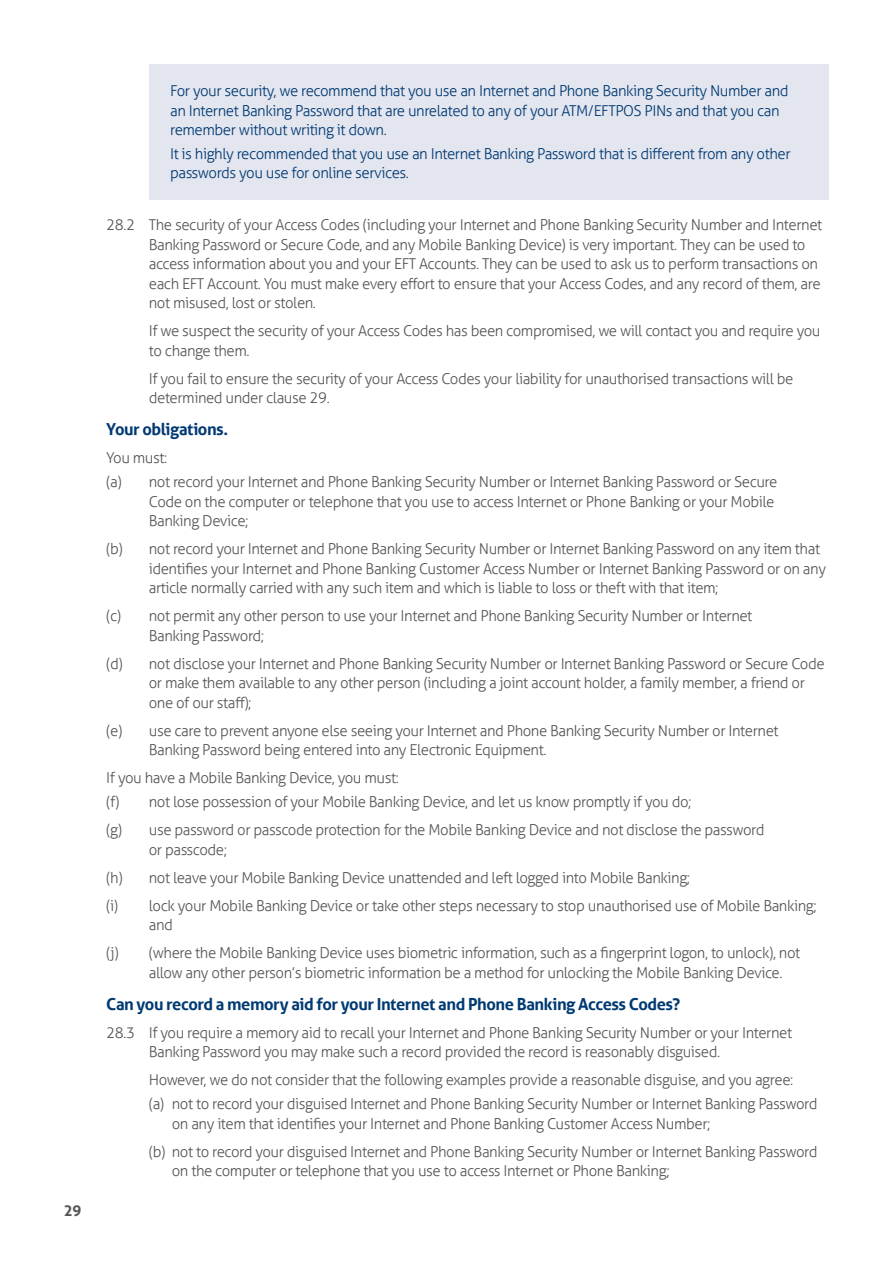
<style>
.page{position:relative;width:893px;height:1263px;background:#fff}
.page>*{position:absolute;margin:0;border:0;box-sizing:border-box;transform-origin:0 0}
.TH3_Non_TOC{font:700 16.5px "Aller";letter-spacing:-.03em;color:#003a72}
.Body_Indent1_numbere{font:300 15px/19.5px "Aller";letter-spacing:-.03em;color:#565656}
.Table_Body{font:300 15px/19.5px "Aller";letter-spacing:-.03em;color:#003a72}
.t1{font:700 15px "Aller";color:#565656}
</style>
<div class="page">
<div style="left:149px;top:64px;width:679px;height:136px;background:#e3e5ef"></div>
<p class="t1" style="left:64px;top:1201px;width:19px">29</p>
<p class="Table_Body" style="left:170px;top:81px;width:620px">For your security, we recommend that you use an Internet and Phone Banking Security Number and an Internet Banking Password that are unrelated to any of your ATM/EFTPOS PINs and that you can remember without writing it down.</p>
<p class="Table_Body" style="left:170px;top:144px;width:622px">It is highly recommended that you use an Internet Banking Password that is different from any other passwords you use for online services.</p>
<p class="Body_Indent1_numbere" style="left:149px;top:215px;width:675px;text-indent:-43px">28.2 The security of your Access Codes (including your Internet and Phone Banking Security Number and Internet Banking Password or Secure Code, and any Mobile Banking Device) is very important. They can be used to access information about you and your EFT Accounts. They can be used to ask us to perform transactions on each EFT Account. You must make every effort to ensure that your Access Codes, and any record of them, are not misused, lost or stolen.</p>
<p class="Body_Indent1_numbere" style="left:149px;top:321px;width:673px">If we suspect the security of your Access Codes has been compromised, we will contact you and require you to change them.</p>
<p class="Body_Indent1_numbere" style="left:149px;top:369px;width:646px">If you fail to ensure the security of your Access Codes your liability for unauthorised transactions will be determined under clause 29.</p>
<h4 class="TH3_Non_TOC" style="left:106px;top:419px;width:124px">Your obligations.</h4>
<p class="Body_Indent1_numbere" style="left:106px;top:448px;width:62px">You must:</p>
<p class="Body_Indent1_numbere" style="left:149px;top:472px;width:630px;text-indent:-43px">(a) not record your Internet and Phone Banking Security Number or Internet Banking Password or Secure<br>Code on the computer or telephone that you use to access Internet or Phone Banking or your Mobile<br>Banking Device;</p>
<p class="Body_Indent1_numbere" style="left:149px;top:539px;width:679px;text-indent:-43px">(b) not record your Internet and Phone Banking Security Number or Internet Banking Password on any item that identifies your Internet and Phone Banking Customer Access Number or Internet Banking Password or on any article normally carried with any such item and which is liable to loss or theft with that item;</p>
<p class="Body_Indent1_numbere" style="left:149px;top:606px;width:605px;text-indent:-43px">(c) not permit any other person to use your Internet and Phone Banking Security Number or Internet<br>Banking Password;</p>
<p class="Body_Indent1_numbere" style="left:149px;top:654px;width:677px;text-indent:-43px">(d) not disclose your Internet and Phone Banking Security Number or Internet Banking Password or Secure Code or make them available to any other person (including a joint account holder, a family member, a friend or one of our staff);</p>
<p class="Body_Indent1_numbere" style="left:149px;top:721px;width:631px;text-indent:-43px">(e) use care to prevent anyone else seeing your Internet and Phone Banking Security Number or Internet<br>Banking Password being entered into any Electronic Equipment.</p>
<p class="Body_Indent1_numbere" style="left:106px;top:768px;width:294px">If you have a Mobile Banking Device, you must:</p>
<p class="Body_Indent1_numbere" style="left:106px;top:792px;width:587px">(f) not lose possession of your Mobile Banking Device, and let us know promptly if you do;</p>
<p class="Body_Indent1_numbere" style="left:149px;top:820px;width:617px;text-indent:-43px">(g) use password or passcode protection for the Mobile Banking Device and not disclose the password or passcode;</p>
<p class="Body_Indent1_numbere" style="left:106px;top:867px;width:585px">(h) not leave your Mobile Banking Device unattended and left logged into Mobile Banking;</p>
<p class="Body_Indent1_numbere" style="left:149px;top:895px;width:669px;text-indent:-43px">(i) lock your Mobile Banking Device or take other steps necessary to stop unauthorised use of Mobile Banking; and</p>
<p class="Body_Indent1_numbere" style="left:149px;top:943px;width:653px;text-indent:-43px">(j) (where the Mobile Banking Device uses biometric information, such as a fingerprint logon, to unlock), not allow any other person’s biometric information be a method for unlocking the Mobile Banking Device.</p>
<h4 class="TH3_Non_TOC" style="left:106px;top:994px;width:575px">Can you record a memory aid for your Internet and Phone Banking Access Codes?</h4>
<p class="Body_Indent1_numbere" style="left:149px;top:1023px;width:645px;text-indent:-43px">28.3 If you require a memory aid to recall your Internet and Phone Banking Security Number or your Internet<br>Banking Password you may make such a record provided the record is reasonably disguised.</p>
<p class="Body_Indent1_numbere" style="left:149px;top:1070px;width:646px">However, we do not consider that the following examples provide a reasonable disguise, and you agree:</p>
<p class="Body_Indent1_numbere" style="left:172px;top:1094px;width:647px;text-indent:-23px">(a) not to record your disguised Internet and Phone Banking Security Number or Internet Banking Password on any item that identifies your Internet and Phone Banking Customer Access Number;</p>
<p class="Body_Indent1_numbere" style="left:172px;top:1141px;width:647px;text-indent:-23px">(b) not to record your disguised Internet and Phone Banking Security Number or Internet Banking Password on the computer or telephone that you use to access Internet or Phone Banking;</p>
</div>
